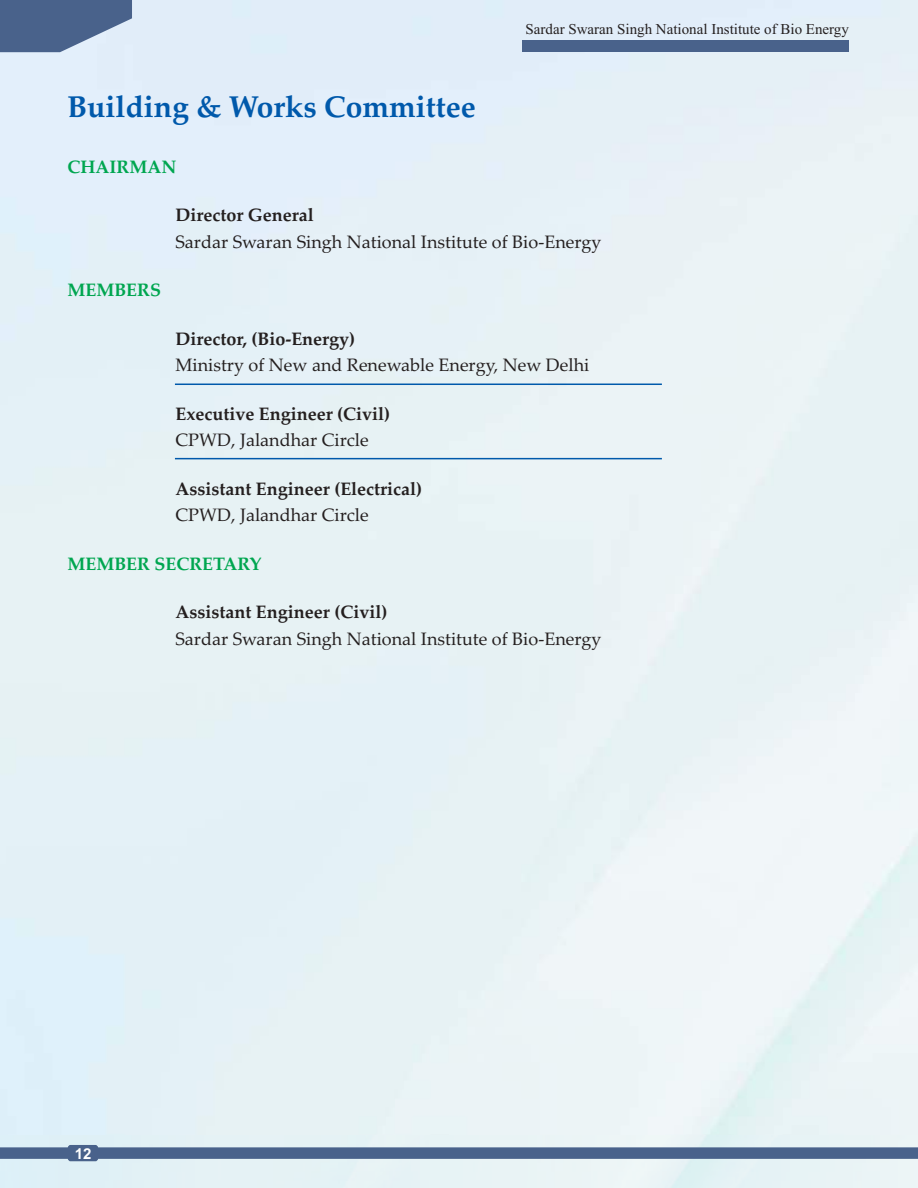
<style>
.page{position:relative;width:918px;height:1188px;background:#fff}
.page>*{position:absolute;margin:0;border:0;box-sizing:border-box;transform-origin:0 0}
.t1{font:700 30px "Palatino Linotype";color:#0059ab}
.t2{font:18px "Palatino Linotype";color:#241f1f}
.t3{font:700 18px "Palatino Linotype";color:#241f1f}
.t4{font:700 18px "Palatino Linotype";color:#00a650}
.t5{font:15px "Times New Roman";color:#241f1f}
.t6{font:700 15px "Arial";color:#fff}
</style>
<div class="page">
<img style="left:0;top:0;width:918px;height:1136px">
<div style="left:523px;top:41px;width:326px;height:11px;background:#49628b"></div>
<svg style="left:0;top:1145px;width:918px;height:16px;background:#7389a7"></svg>
<svg style="left:0;top:0;width:132px;height:52px;background:#637a9e"></svg>
<hr style="left:175px;top:384px;width:487px;height:1px;background:#0059ab">
<hr style="left:175px;top:458px;width:487px;height:1px;background:#0059ab">
<h1 class="t1" style="left:68px;top:95px;width:410px">Building &amp; Works Committee</h1>
<p class="t4" style="left:68px;top:159px;width:110px">CHAIRMAN</p>
<p class="t5" style="left:526px;top:24px;width:325px">Sardar Swaran Singh National Institute of Bio Energy</p>
<p class="t4" style="left:68px;top:283px;width:95px">MEMBERS</p>
<p class="t3" style="left:176px;top:208px;width:140px">Director General</p>
<p class="t2" style="left:176px;top:234px;width:428px">Sardar Swaran Singh National Institute of Bio-Energy</p>
<p class="t3" style="left:176px;top:332px;width:181px">Director, (Bio-Energy)</p>
<p class="t2" style="left:176px;top:358px;width:415px">Ministry of New and Renewable Energy, New Delhi</p>
<p class="t3" style="left:176px;top:407px;width:216px">Executive Engineer (Civil)</p>
<p class="t2" style="left:176px;top:433px;width:195px">CPWD, Jalandhar Circle</p>
<p class="t3" style="left:176px;top:482px;width:248px">Assistant Engineer (Electrical)</p>
<p class="t2" style="left:176px;top:508px;width:195px">CPWD, Jalandhar Circle</p>
<p class="t4" style="left:68px;top:557px;width:195px">MEMBER SECRETARY</p>
<p class="t3" style="left:176px;top:605px;width:213px">Assistant Engineer (Civil)</p>
<p class="t2" style="left:176px;top:632px;width:428px">Sardar Swaran Singh National Institute of Bio-Energy</p>
<p class="t6" style="left:75px;top:1148px;width:18px">12</p>
</div>
